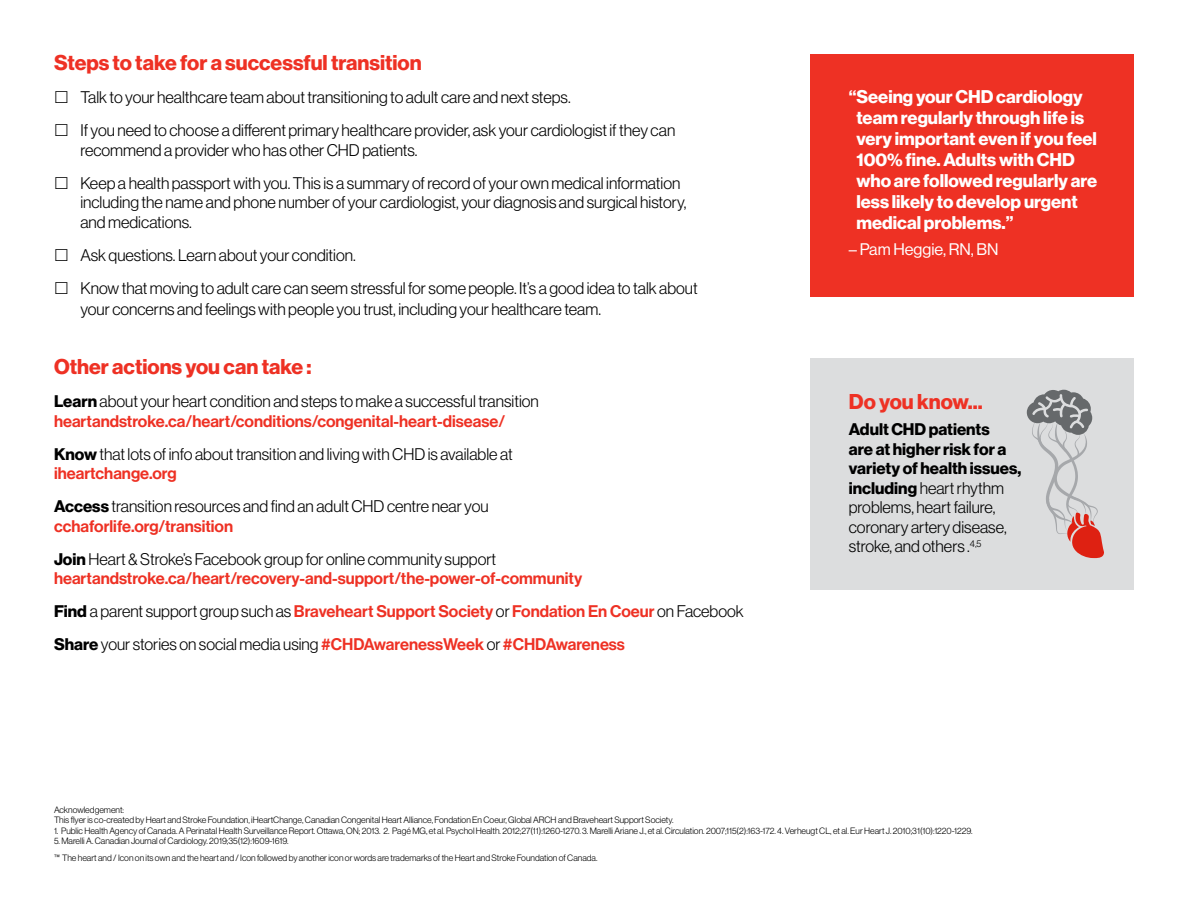
<style>
.page{position:relative;width:1188px;height:918px;background:#fff}
.page>*{position:absolute;margin:0;border:0;box-sizing:border-box;transform-origin:0 0}
.t1{font:21px "N Haas Grotesk DS Std 75 Bd";color:#ee3124}
.t2{font:18px/21px "N Haas Grotesk DS Std 75 Bd";color:#fff}
.t3{font:16.5px/19.5px "N Haas Grotesk DS Std 45 Lt";color:#000}
.t4{font:16.5px/33px "N Haas Grotesk DS Std 65 Md";color:#ee3124}
.t5{font:16.5px/19.5px "N Haas Grotesk DS Std 75 Bd";color:#000}
.t6{font:16.5px "N Haas Grotesk DS Std 55 Rg";color:#fff}
.t7{font:9px/10.5px "N Haas Grotesk DS Std 45 Lt";color:#000}
.s1{font-family:"N Haas Grotesk DS Std 75 Bd"}
.s2{font-family:"N Haas Grotesk DS Std 75 Bd";color:#000}
.s3{font-family:"N Haas Grotesk DS Std 45 Lt";color:#000}
.s4{font-family:"N Haas Grotesk DS Std 65 Md";color:#ee3124}
</style>
<div class="page">
<div style="left:810px;top:54px;width:324px;height:243px;background:#ee3124"></div>
<div style="left:810px;top:358px;width:324px;height:232px;background:#dcddde"></div>
<svg style="left:1027px;top:390px;width:77px;height:168px"></svg>
<p class="t1" style="left:54px;top:51px;width:369px">Steps to take for a successful transition</p>
<p class="t3" style="left:80px;top:81px;width:596px;line-height:33px">Talk to your healthcare team about transitioning to adult care and next steps.<br>If you need to choose a different primary healthcare provider, ask your cardiologist if they can</p>
<p class="t3" style="left:80px;top:133px;width:602px;line-height:33px">recommend a provider who has other CHD patients.<br>Keep a health passport with you. This is a summary of record of your own medical information</p>
<p class="t3" style="left:80px;top:193px;width:607px">including the name and phone number of your cardiologist, your diagnosis and surgical history, and medications.</p>
<p class="t3" style="left:80px;top:238px;width:619px;line-height:33px">Ask questions. Learn about your condition.<br>Know that moving to adult care can seem stressful for some people. It’s a good idea to talk about</p>
<p class="t3" style="left:80px;top:300px;width:522px">your concerns and feelings with people you trust, including your healthcare team.</p>
<p class="t1" style="left:54px;top:355px;width:259px">Other actions you can take :</p>
<p class="t3" style="left:54px;top:392px;width:486px"><span class="s1">Learn</span> about your heart condition and steps to make a successful transition</p>
<p class="t4" style="left:54px;top:405px;width:453px">heartandstroke.ca/heart/conditions/congenital-heart-disease/</p>
<p class="t3" style="left:54px;top:444px;width:460px"><span class="s1">Know</span> that lots of info about transition and living with CHD is available at</p>
<p class="t4" style="left:54px;top:457px;width:124px">iheartchange.org</p>
<p class="t3" style="left:54px;top:497px;width:436px"><span class="s1">Access</span> transition resources and find an adult CHD centre near you</p>
<p class="t4" style="left:54px;top:510px;width:181px">cchaforlife.org/transition</p>
<p class="t3" style="left:54px;top:549px;width:444px"><span class="s1">Join</span> Heart &amp; Stroke’s Facebook group for online community support</p>
<p class="t4" style="left:54px;top:562px;width:691px">heartandstroke.ca/heart/recovery-and-support/the-power-of-community<br><span class="s2">Find</span> <span class="s3">a parent support group such as</span> Braveheart Support Society <span class="s3">or</span> Fondation En Coeur <span class="s3">on Facebook</span></p>
<p class="t3" style="left:54px;top:635px;width:572px"><span class="s1">Share</span> your stories on social media using <span class="s4">#CHDAwarenessWeek</span> or <span class="s4">#CHDAwareness</span></p>
<p class="t2" style="left:856px;top:86px;width:242px;text-indent:-8px">“Seeing your CHD cardiology team regularly through life is very important even if you feel<br>100% fine. Adults with CHD who are followed regularly are less likely to develop urgent medical problems.”</p>
<p class="t6" style="left:849px;top:240px;width:151px">– Pam Heggie, RN, BN</p>
<p class="t1" style="left:849px;top:390px;width:135px">Do you know...</p>
<p class="t5" style="left:849px;top:420px;width:174px">Adult CHD patients<br>are at higher risk for a variety of health issues,</p>
<p class="t3" style="left:849px;top:478px;width:159px"><span class="s1">including</span> heart rhythm problems, heart failure, coronary artery disease, stroke, and others .<sup>4,5</sup></p>
<p class="t7" style="left:54px;top:804px;width:621px">Acknowledgement:<br>This flyer is co-created by Heart and Stroke Foundation, iHeartChange, Canadian Congenital Heart Alliance, Fondation En Coeur, Global ARCH and Braveheart Support Society.</p>
<p class="t7" style="left:54px;top:825px;width:920px">1. Public Health Agency of Canada. A Perinatal Health Surveillance Report. Ottawa, ON; 2013. 2. Pagé MG, et al. Psychol Health. 2012;27(11):1260-1270. 3. Marelli Ariane J., et al. Circulation. 2007;115(2):163-172. 4. Verheugt CL, et al. Eur Heart J. 2010;31(10):1220-1229.</p>
<p class="t7" style="left:54px;top:832px;width:545px;line-height:17.2px">5. Marelli A. Canadian Journal of Cardiology. 2019;35(12):1609-1619.<br>™ The heart and / Icon on its own and the heart and / Icon followed by another icon or words are trademarks of the Heart and Stroke Foundation of Canada.</p>
</div>
